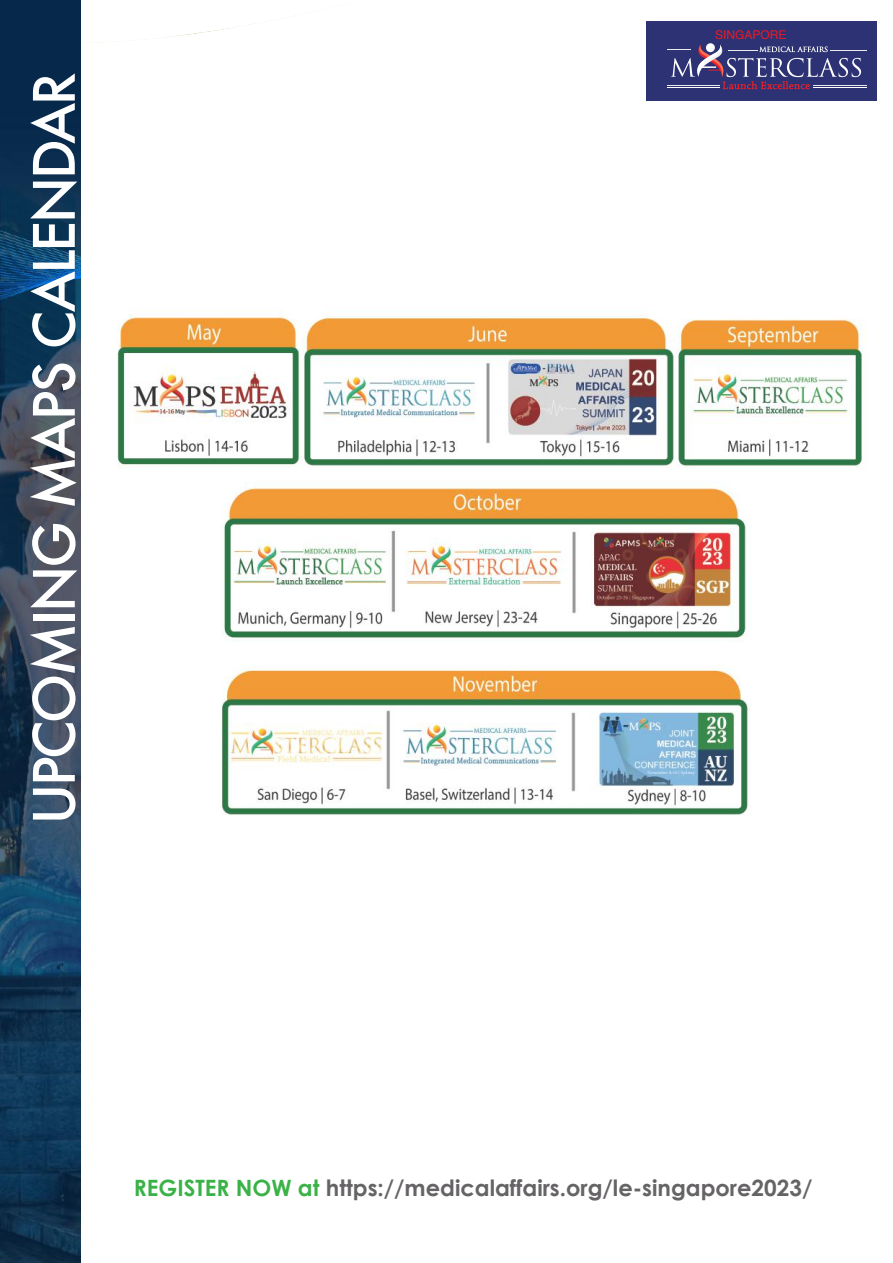
<style>
.page{position:relative;width:893px;height:1263px;background:#fff}
.page>*{position:absolute;margin:0;border:0;box-sizing:border-box;transform-origin:0 0}
.t1{font:500 55.5px "Futura";letter-spacing:-.05em;color:#fff}
.t2{font:700 22.5px "Century Gothic";color:#656365}
.t3{font:12px "Helvetica";color:#ef1923}
.s1{color:#3ab247}
</style>
<div class="page">
<div style="left:647px;top:22px;width:230px;height:79px;background:#2c3273"></div>
<svg style="left:177px;top:7px;width:156px;height:29px"></svg>
<hr style="left:830px;top:50px;width:36px;height:1px;background:#ebeaea">
<hr style="left:813px;top:85px;width:53px;height:1px;background:#ebeaea">
<hr style="left:813px;top:87px;width:53px;height:1px;background:#fff">
<svg style="left:667px;top:43px;width:194px;height:46px"></svg>
<img style="left:0;top:0;width:81px;height:1263px">
<img style="left:117px;top:311px;width:748px;height:504px">
<h1 class="t1" style="left:29px;top:824px;width:754px;rotate:-90deg">UPCOMING MAPS CALENDAR</h1>
<p class="t3" style="left:715px;top:30px;width:73px">SINGAPORE</p>
<p class="t2" style="left:134px;top:1179px;width:680px"><span class="s1">REGISTER NOW at</span> https://medicalaffairs.org/le-singapore2023/</p>
</div>
